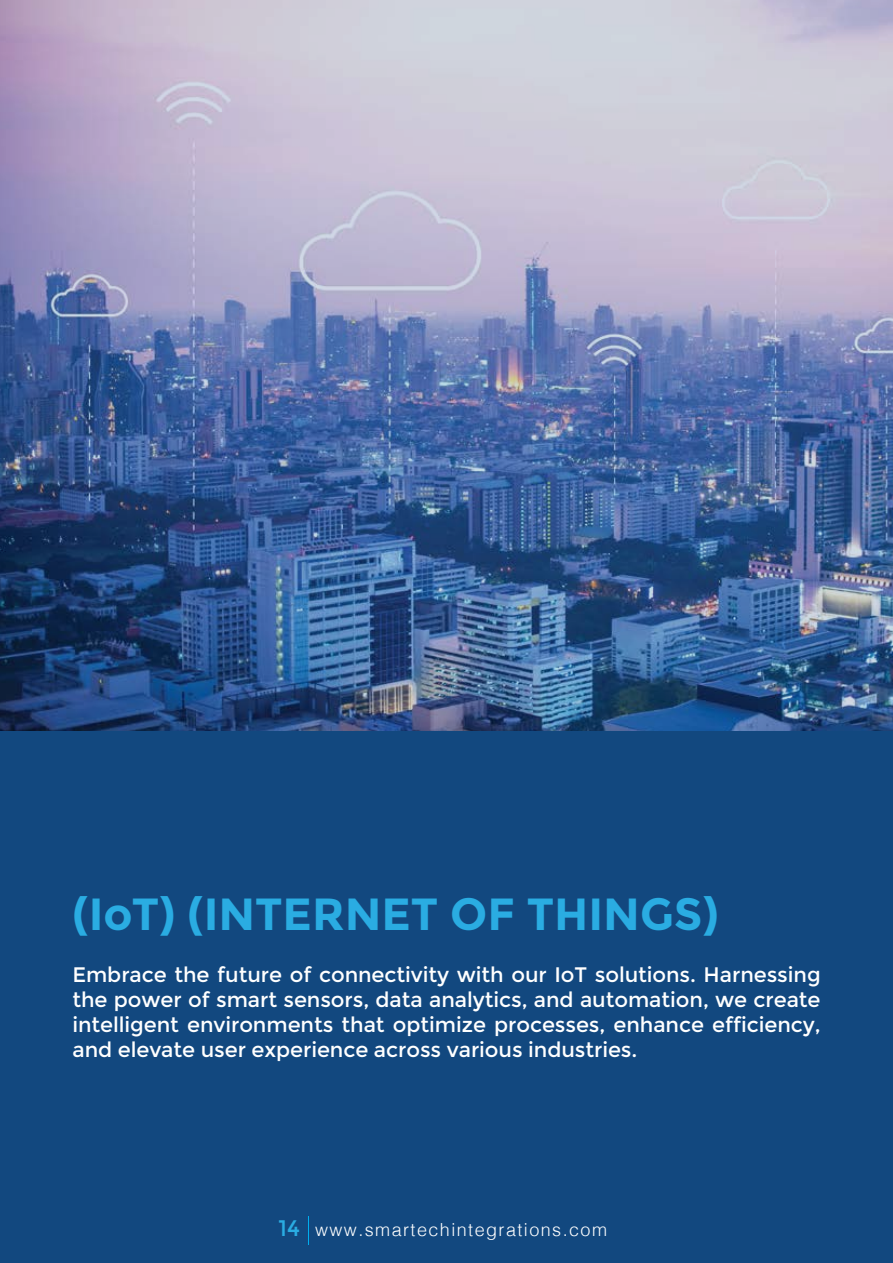
<style>
.page{position:relative;width:893px;height:1263px;background:#fff}
.page>*{position:absolute;margin:0;border:0;box-sizing:border-box;transform-origin:0 0}
.t1{font:700 45px "Montserrat";color:#2aace2}
.t2{font:21px/25.2px "Montserrat";letter-spacing:-.005em;color:#fff;text-align:justify}
.t3{font:300 18px "Helvetica";letter-spacing:.08em;color:#fff}
.s1{font-family:"Montserrat";font-weight:400;font-size:22.5px;color:#2aace2}
</style>
<div class="page">
<div style="left:0;top:730px;width:893px;height:533px;background:#12487f"></div>
<svg style="left:308px;top:1216px;width:1px;height:29px"></svg>
<img style="left:0;top:0;width:893px;height:730px">
<h1 class="t1" style="left:72px;top:887px;width:648px">(IoT) (INTERNET OF THINGS)</h1>
<p class="t2" style="left:72px;top:962px;width:750px">Embrace the future of connectivity with our IoT solutions. Harnessing the power of smart sensors, data analytics, and automation, we create intelligent environments that optimize processes, enhance efficiency, and elevate user experience across various industries.</p>
<p class="t3" style="left:279px;top:1214px;width:330px"><span class="s1">14</span> www.smartechintegrations.com</p>
</div>
